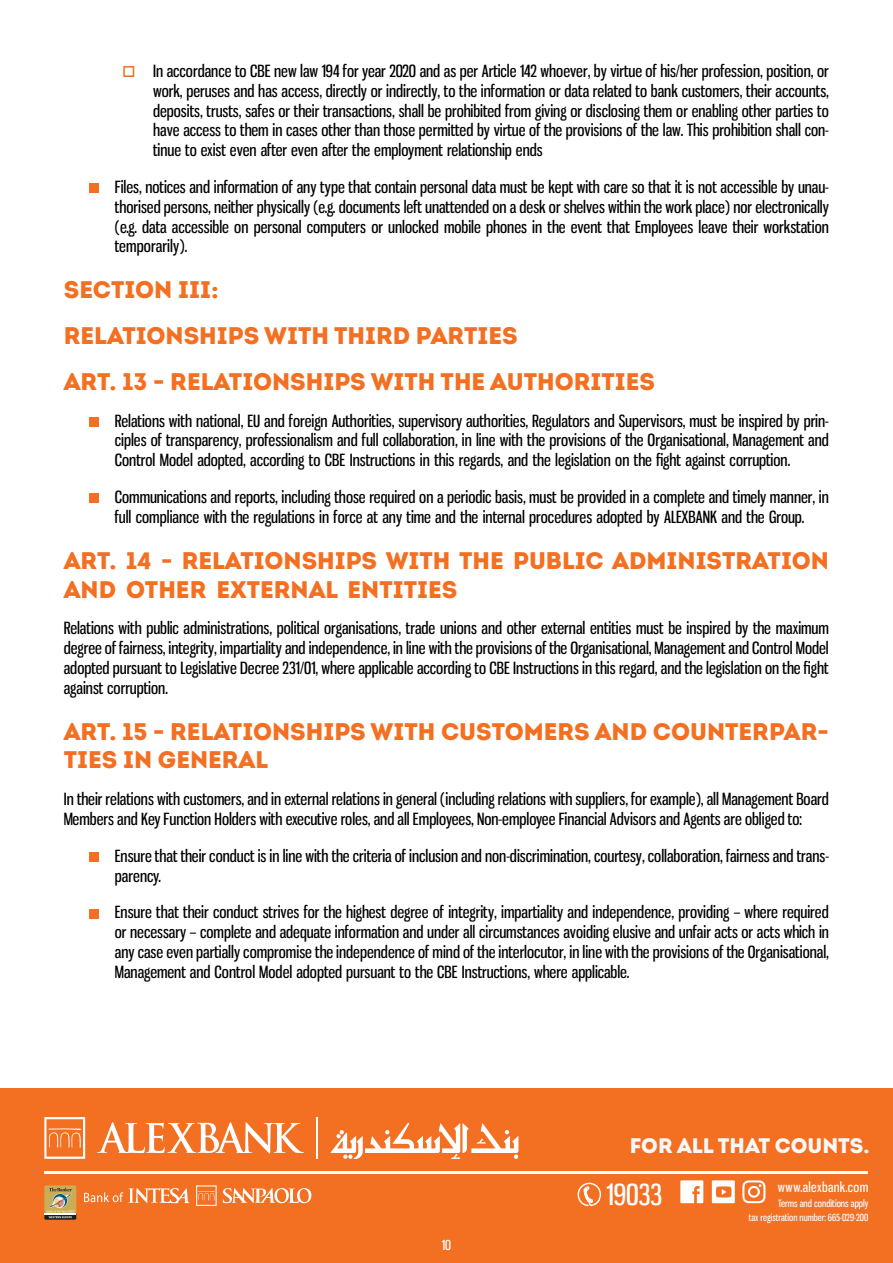
<style>
.page{position:relative;width:893px;height:1263px;background:#fff}
.page>*{position:absolute;margin:0;border:0;box-sizing:border-box;transform-origin:0 0}
.t1{font:28.8px "Gnuolane Rg";color:#fff}
.t2{font:900 24px/45.8px "Intro";color:#f36f21}
.t3{font:900 21px "Intro";color:#f8f8f8}
.t4{font:16.5px/19.8px "Gnuolane";color:#000;text-align:justify}
.t5{font:13.65px "Gnuolane Rg";letter-spacing:.02em;color:#fff}
.t6{font:13.5px "Gnuolane";color:#fff}
.t7{font:9.9px "Gnuolane Free";color:#fff}
.t8{font:9.6px "Gnuolane";color:#fff}
</style>
<div class="page">
<div style="left:123px;top:66px;width:11px;height:11px;border:2px solid #f36f21"></div>
<div style="left:89px;top:184px;width:10px;height:9px;background:#f36f21"></div>
<div style="left:89px;top:417px;width:10px;height:10px;background:#f36f21"></div>
<div style="left:89px;top:494px;width:10px;height:9px;background:#f36f21"></div>
<div style="left:89px;top:852px;width:10px;height:10px;background:#f36f21"></div>
<div style="left:89px;top:909px;width:10px;height:9px;background:#f36f21"></div>
<div style="left:0;top:1089px;width:893px;height:174px;background:#f36f21"></div>
<hr style="left:44px;top:1171px;width:824px;height:2px;background:#fff">
<svg style="left:223px;top:1188px;width:88px;height:15px"></svg>
<svg style="left:84px;top:1188px;width:106px;height:15px"></svg>
<svg style="left:196px;top:1185px;width:21px;height:21px"></svg>
<svg style="left:44px;top:1117px;width:41px;height:42px"></svg>
<hr style="left:316px;top:1117px;width:2px;height:42px;background:#fff">
<svg style="left:331px;top:1123px;width:187px;height:36px"></svg>
<svg style="left:97px;top:1122px;width:207px;height:31px"></svg>
<div style="left:44px;top:1185px;width:32px;height:32px;background:#ccad57;border-radius:2px"></div>
<svg style="left:44px;top:1188px;width:32px;height:32px"></svg>
<svg style="left:680px;top:1180px;width:23px;height:23px"></svg>
<svg style="left:712px;top:1180px;width:23px;height:23px"></svg>
<svg style="left:578px;top:1183px;width:23px;height:23px"></svg>
<svg style="left:742px;top:1180px;width:23px;height:23px"></svg>
<p class="t4" style="left:153px;top:60px;width:677px">In accordance to CBE new law 194 for year 2020 and as per Article 142 whoever, by virtue of his/her profession, position, or work, peruses and has access, directly or indirectly, to the information or data related to bank customers, their accounts, deposits, trusts, safes or their transactions, shall be prohibited from giving or disclosing them or enabling other parties to have access to them in cases other than those permitted by virtue of the provisions of the law. This prohibition shall con&shy;tinue to exist even after even after the employment relationship ends</p>
<p class="t4" style="left:115px;top:176px;width:715px">Files, notices and information of any type that contain personal data must be kept with care so that it is not accessible by unau&shy;thorised persons, neither physically (e.g. documents left unattended on a desk or shelves within the work place) nor electronically (e.g. data accessible on personal computers or unlocked mobile phones in the event that Employees leave their workstation temporarily).</p>
<h2 class="t2" style="left:64px;top:267px;width:593px">SECTION III:<br>RELATIONSHIPS WITH THIRD PARTIES<br>ART. 13 - RELATIONSHIPS WITH THE AUTHORITIES</h2>
<p class="t4" style="left:115px;top:410px;width:716px">Relations with national, EU and foreign Authorities, supervisory authorities, Regulators and Supervisors, must be inspired by prin&shy;ciples of transparency, professionalism and full collaboration, in line with the provisions of the Organisational, Management and Control Model adopted, according to CBE Instructions in this regards, and the legislation on the fight against corruption.</p>
<p class="t4" style="left:115px;top:486px;width:715px">Communications and reports, including those required on a periodic basis, must be provided in a complete and timely manner, in full compliance with the regulations in force at any time and the internal procedures adopted by ALEXBANK and the Group.</p>
<h2 class="t2" style="left:64px;top:545px;width:767px;line-height:28.8px">ART. 14 - RELATIONSHIPS WITH THE PUBLIC ADMINISTRATION<br>AND OTHER EXTERNAL ENTITIES</h2>
<p class="t4" style="left:64px;top:617px;width:767px">Relations with public administrations, political organisations, trade unions and other external entities must be inspired by the maximum degree of fairness, integrity, impartiality and independence, in line with the provisions of the Organisational, Management and Control Model adopted pursuant to Legislative Decree 231/01, where applicable according to CBE Instructions in this regard, and the legislation on the fight against corruption.</p>
<h2 class="t2" style="left:64px;top:716px;width:766px;line-height:28.8px">ART. 15 - RELATIONSHIPS WITH CUSTOMERS AND COUNTERPAR-<br>TIES IN GENERAL</h2>
<p class="t4" style="left:64px;top:788px;width:767px">In their relations with customers, and in external relations in general (including relations with suppliers, for example), all Management Board<br>Members and Key Function Holders with executive roles, and all Employees, Non-employee Financial Advisors and Agents are obliged to:</p>
<p class="t4" style="left:115px;top:845px;width:716px">Ensure that their conduct is in line with the criteria of inclusion and non-discrimination, courtesy, collaboration, fairness and trans&shy;parency.</p>
<p class="t4" style="left:115px;top:901px;width:716px">Ensure that their conduct strives for the highest degree of integrity, impartiality and independence, providing – where required or necessary – complete and adequate information and under all circumstances avoiding elusive and unfair acts or acts which in any case even partially compromise the independence of mind of the interlocutor, in line with the provisions of the Organisational, Management and Control Model adopted pursuant to the CBE Instructions, where applicable.</p>
<p class="t3" style="left:630px;top:1132px;width:241px">FOR ALL THAT COUNTS.</p>
<p class="t6" style="left:442px;top:1236px;width:11px">10</p>
<h1 class="t1" style="left:607px;top:1177px;width:57px">19033</h1>
<p class="t5" style="left:778px;top:1179px;width:92px">www.alexbank.com</p>
<p class="t8" style="left:749px;top:1211px;width:121px">tax registration number: 665-029-200</p>
<p class="t7" style="left:778px;top:1197px;width:92px">Terms and conditions apply</p>
</div>
